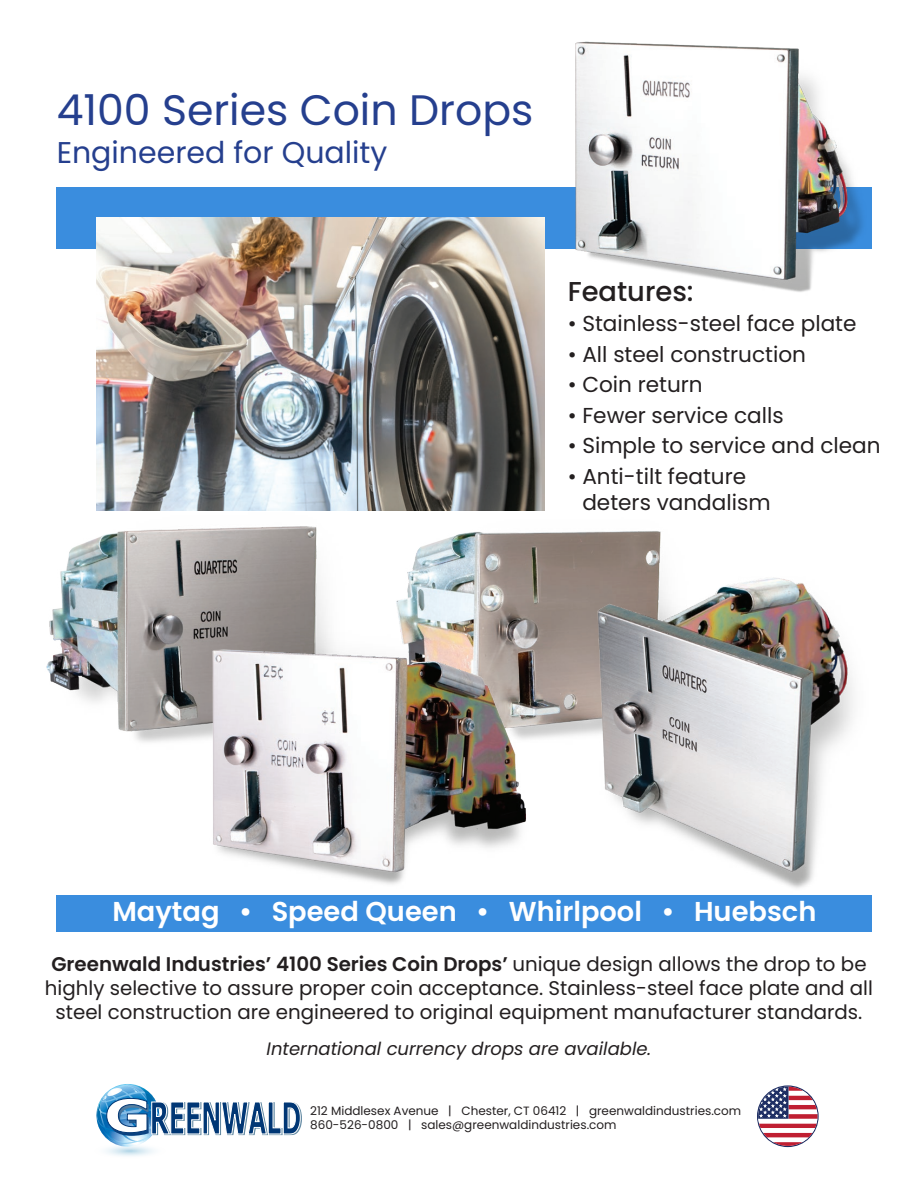
<style>
.page{position:relative;width:918px;height:1188px;background:#fff}
.page>*{position:absolute;margin:0;border:0;box-sizing:border-box;transform-origin:0 0}
.t1{font:42.6px "Poppins";color:#253f8e}
.t2{font:30px "Poppins";color:#253f8e}
.t3{font:600 27.3px "Poppins";color:#fff}
.t4{font:500 27.3px "Poppins";color:#231f20}
.t5{font:21.6px/26px "Poppins";color:#231f20}
.t6{font:19.8px/23.7px "Poppins";color:#231f20;text-align:center}
.t7{font:italic 18px "Poppins";color:#231f20}
.t8{font:12px "Poppins";color:#231f20}
.s1{font-weight:600}
</style>
<div class="page">
<div style="left:57px;top:187px;width:815px;height:62px;background:#3a8dde"></div>
<div style="left:57px;top:895px;width:815px;height:37px;background:#3a8dde"></div>
<svg style="left:96px;top:1084px;width:206px;height:72px"></svg>
<div style="left:757px;top:1085px;width:62px;height:62px;border:1px solid #1f2f64;border-radius:50%"></div>
<svg style="left:758px;top:1087px;width:59px;height:59px"></svg>
<img style="left:96px;top:217px;width:448px;height:294px">
<img style="left:46px;top:462px;width:303px;height:280px">
<img style="left:396px;top:531px;width:265px;height:83px">
<img style="left:155px;top:614px;width:372px;height:270px">
<img style="left:459px;top:41px;width:404px;height:319px">
<img style="left:527px;top:576px;width:326px;height:312px">
<p class="t1" style="left:57px;top:86px;width:478px">4100 Series Coin Drops</p>
<p class="t2" style="left:57px;top:135px;width:332px">Engineered for Quality</p>
<p class="t4" style="left:568px;top:275px;width:127px">Features:</p>
<p class="t5" style="left:568px;top:311px;width:290px">• Stainless-steel face plate</p>
<p class="t5" style="left:568px;top:341px;width:240px">• All steel construction</p>
<p class="t5" style="left:568px;top:372px;width:137px">• Coin return</p>
<p class="t5" style="left:568px;top:402px;width:217px">• Fewer service calls</p>
<p class="t5" style="left:568px;top:433px;width:314px">• Simple to service and clean</p>
<p class="t5" style="left:582px;top:463px;width:190px;text-indent:-15px">• Anti-tilt feature deters vandalism</p>
<p class="t3" style="left:112px;top:896px;width:706px">Maytag • Speed Queen • Whirlpool • Huebsch</p>
<p class="t6" style="left:45px;top:953px;width:830px"><span class="s1">Greenwald Industries’ 4100 Series Coin Drops’</span> unique design allows the drop to be highly selective to assure proper coin acceptance. Stainless-steel face plate and all steel construction are engineered to original equipment manufacturer standards.</p>
<p class="t7" style="left:267px;top:1038px;width:386px">International currency drops are available.</p>
<p class="t8" style="left:310px;top:1104px;width:433px">212 Middlesex Avenue | Chester, CT 06412 | greenwaldindustries.com</p>
<p class="t8" style="left:310px;top:1118px;width:308px">860-526-0800 | sales@greenwaldindustries.com</p>
</div>
